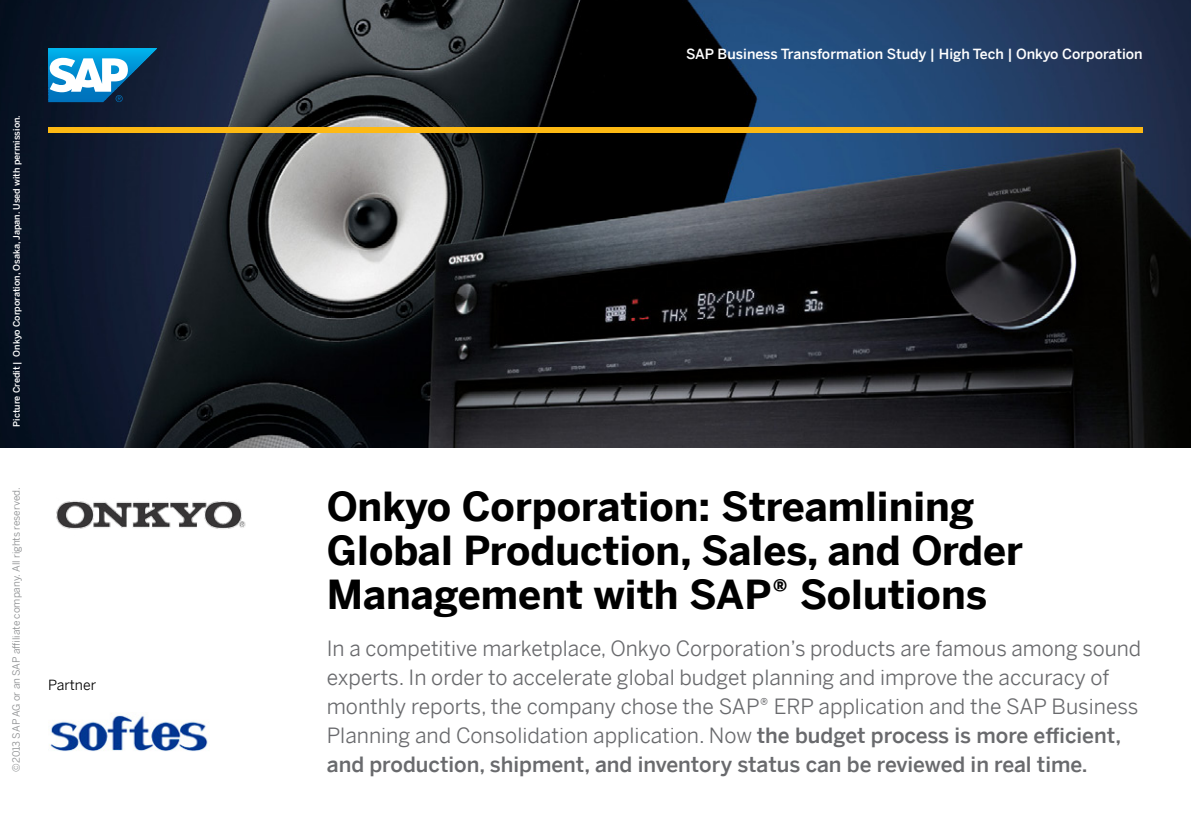
<style>
.page{position:relative;width:1191px;height:840px;background:#fff}
.page>*{position:absolute;margin:0;border:0;box-sizing:border-box;transform-origin:0 0}
.BTS_00_Title_headlin{font:700 40px/44px "Benton Sans";color:#000}
.BTS_00_Content_Lead{font:21px/29px "Benton Sans";color:#696a6d}
.BTS_000_Descriptor{font:500 14px "Benton Sans";color:#fff}
.BTS_99_Partner{font:14px "Benton Sans";color:#000}
.BTS_100{font:10px "Benton Sans";color:#8a8c8e}
.BTS_99_Picture_credi{font:500 9px "Benton Sans";color:#fff}
.s1{font-weight:500}
</style>
<div class="page">
<img style="left:0;top:0;width:1191px;height:447px">
<svg style="left:48px;top:48px;width:109px;height:54px"></svg>
<div style="left:48px;top:127px;width:1094px;height:5px;background:#fdb913"></div>
<img style="left:48px;top:715px;width:160px;height:36px">
<img style="left:56px;top:501px;width:190px;height:28px">
<p class="BTS_99_Picture_credi" style="left:9px;top:426px;width:313px;rotate:-90deg">Picture Credit | Onkyo Corporation, Osaka, Japan. Used with permission.</p>
<p class="BTS_100" style="left:8px;top:771px;width:286px;rotate:-90deg">©2013 SAP AG or an SAP affiliate company. All rights reserved.</p>
<p class="BTS_99_Partner" style="left:48px;top:672px;width:50px">Partner</p>
<p class="BTS_000_Descriptor" style="left:686px;top:42px;width:458px">SAP Business Transformation Study | High Tech | Onkyo Corporation</p>
<p class="BTS_00_Title_headlin" style="left:327px;top:480px;width:698px">Onkyo Corporation: Streamlining<br>Global Production, Sales, and Order<br>Management with SAP® Solutions</p>
<p class="BTS_00_Content_Lead" style="left:327px;top:630px;width:816px">In a competitive marketplace, Onkyo Corporation’s products are famous among sound experts. In order to accelerate global budget planning and improve the accuracy of monthly reports, the company chose the SAP® ERP application and the SAP Business Planning and Consolidation application. Now <span class="s1">the budget process is more efficient, and production, shipment, and inventory status can be reviewed in real time.</span></p>
</div>
